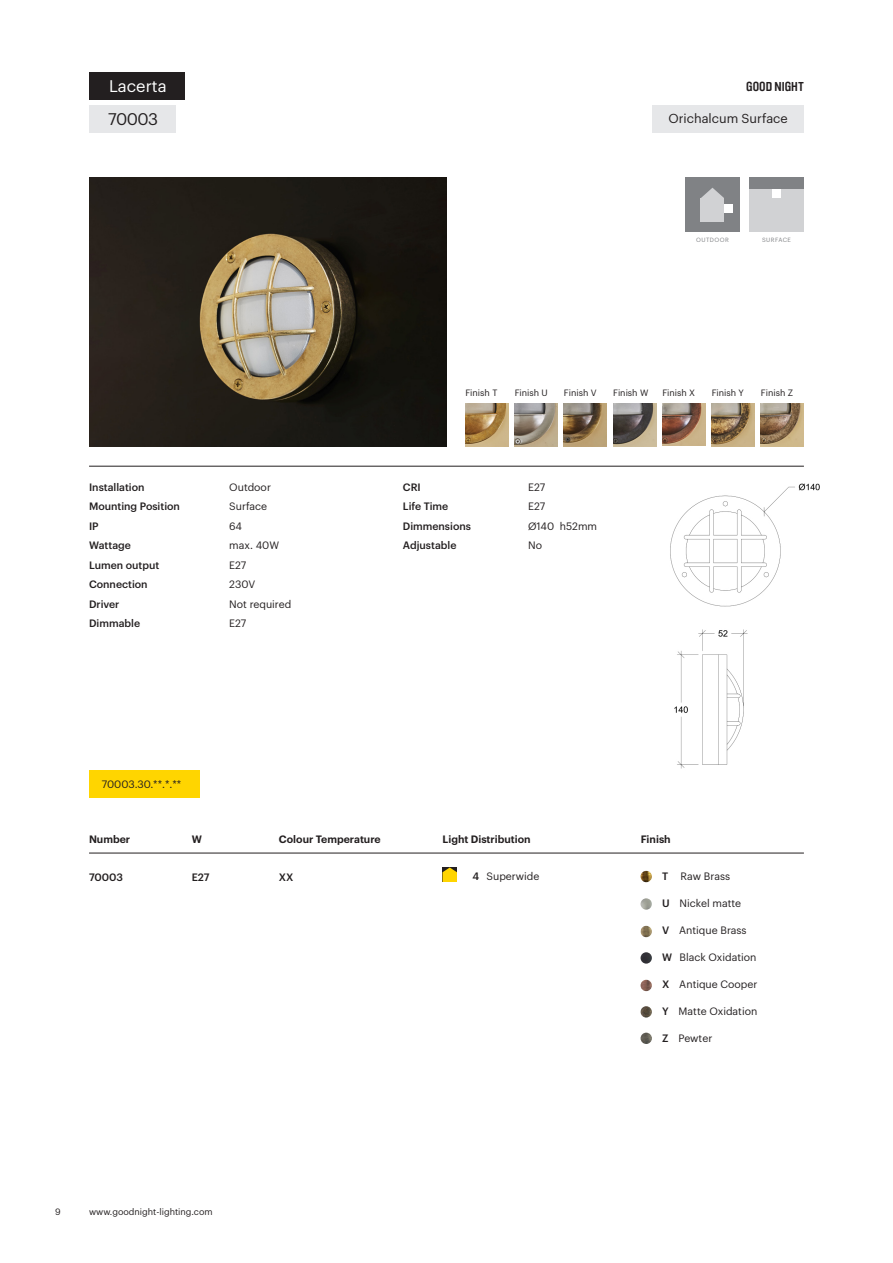
<style>
.page{position:relative;width:893px;height:1263px;background:#fff}
.page>*{position:absolute;margin:0;border:0;box-sizing:border-box;transform-origin:0 0}
.t1{font:16.5px "Graphik";color:#fff}
.t2{font:16.5px "Graphik";letter-spacing:-.03em;color:#231f20}
.t3{font:700 12.9px "Brauer Neue Std";color:#231f20}
.t4{font:12.75px "Graphik";color:#231f20}
.t5{font:10.5px "Graphik";color:#231f20}
.t6{font:500 10.5px "Graphik";color:#231f20}
.t7{font:600 10.5px "Graphik";color:#231f20}
.t8{font:9px "Graphik";color:#231f20}
.LEYENDAS_ÍCONOS{font:6px "Graphik";letter-spacing:.07em;color:#808285}
.s1{font-weight:500}
</style>
<div class="page">
<img style="left:89px;top:177px;width:357px;height:269px">
<div style="left:89px;top:72px;width:96px;height:28px;background:#231f20"></div>
<div style="left:89px;top:105px;width:86px;height:27px;background:#e6e7e9"></div>
<div style="left:749px;top:177px;width:55px;height:55px;background:#808285"></div>
<div style="left:749px;top:190px;width:55px;height:42px;background:#d1d2d4"></div>
<div style="left:772px;top:190px;width:8px;height:8px;background:#fff"></div>
<div style="left:652px;top:105px;width:152px;height:27px;background:#e6e7e9"></div>
<div style="left:685px;top:177px;width:55px;height:55px;background:#808285"></div>
<div style="left:701px;top:198px;width:23px;height:23px;background:#d1d2d4"></div>
<svg style="left:701px;top:188px;width:23px;height:10px"></svg>
<div style="left:724px;top:204px;width:8px;height:8px;background:#fff"></div>
<hr style="left:89px;top:466px;width:715px;height:1px;background:#231f20">
<div style="left:89px;top:770px;width:110px;height:28px;background:#ffd500"></div>
<hr style="left:89px;top:853px;width:715px;height:1px;background:#231f20">
<svg style="left:641px;top:871px;width:11px;height:11px"></svg>
<svg style="left:641px;top:898px;width:11px;height:12px"></svg>
<svg style="left:641px;top:926px;width:11px;height:11px"></svg>
<svg style="left:641px;top:952px;width:11px;height:12px"></svg>
<svg style="left:641px;top:980px;width:11px;height:11px"></svg>
<svg style="left:641px;top:1006px;width:11px;height:11px"></svg>
<svg style="left:641px;top:1033px;width:11px;height:11px"></svg>
<svg style="left:442px;top:867px;width:15px;height:15px"></svg>
<img style="left:465px;top:403px;width:43px;height:43px">
<img style="left:613px;top:403px;width:43px;height:43px">
<img style="left:515px;top:403px;width:43px;height:43px">
<img style="left:662px;top:403px;width:43px;height:43px">
<img style="left:564px;top:403px;width:43px;height:43px">
<img style="left:712px;top:403px;width:43px;height:43px">
<img style="left:761px;top:403px;width:43px;height:43px">
<img style="left:674px;top:629px;width:74px;height:140px">
<img style="left:670px;top:483px;width:150px;height:124px">
<p class="t1" style="left:109px;top:74px;width:59px">Lacerta</p>
<p class="t2" style="left:108px;top:106px;width:52px">70003</p>
<p class="t6" style="left:89px;top:479px;width:57px">Installation</p>
<p class="t6" style="left:89px;top:498px;width:92px">Mounting Position</p>
<p class="t6" style="left:89px;top:518px;width:11px">IP</p>
<p class="t6" style="left:89px;top:537px;width:43px">Wattage</p>
<p class="t6" style="left:89px;top:557px;width:72px">Lumen output</p>
<p class="t6" style="left:89px;top:576px;width:60px">Connection</p>
<p class="t6" style="left:89px;top:596px;width:32px">Driver</p>
<p class="t6" style="left:89px;top:615px;width:53px">Dimmable</p>
<p class="t5" style="left:229px;top:479px;width:43px">Outdoor</p>
<p class="t5" style="left:229px;top:498px;width:39px">Surface</p>
<p class="t5" style="left:229px;top:518px;width:14px">64</p>
<p class="t5" style="left:229px;top:537px;width:51px">max. 40W</p>
<p class="t5" style="left:229px;top:557px;width:19px">E27</p>
<p class="t5" style="left:229px;top:576px;width:28px">230V</p>
<p class="t5" style="left:229px;top:596px;width:64px">Not required</p>
<p class="t5" style="left:229px;top:615px;width:19px">E27</p>
<p class="t5" style="left:102px;top:776px;width:81px">70003.30.**.*.**</p>
<p class="t3" style="left:746px;top:79px;width:59px">GOOD NIGHT</p>
<p class="t4" style="left:668px;top:108px;width:121px">Orichalcum Surface</p>
<p class="LEYENDAS_ÍCONOS" style="left:696px;top:235px;width:34px">OUTDOOR</p>
<p class="LEYENDAS_ÍCONOS" style="left:762px;top:235px;width:30px">SURFACE</p>
<p class="t8" style="left:465px;top:386px;width:33px">Finish T</p>
<p class="t8" style="left:515px;top:386px;width:35px">Finish U</p>
<p class="t8" style="left:564px;top:386px;width:34px">Finish V</p>
<p class="t8" style="left:613px;top:386px;width:37px">Finish W</p>
<p class="t8" style="left:662px;top:386px;width:34px">Finish X</p>
<p class="t8" style="left:712px;top:386px;width:34px">Finish Y</p>
<p class="t8" style="left:761px;top:386px;width:34px">Finish Z</p>
<p class="t6" style="left:403px;top:479px;width:19px">CRI</p>
<p class="t6" style="left:403px;top:498px;width:47px">Life Time</p>
<p class="t6" style="left:403px;top:518px;width:70px">Dimmensions</p>
<p class="t6" style="left:403px;top:537px;width:55px">Adjustable</p>
<p class="t5" style="left:528px;top:479px;width:19px">E27</p>
<p class="t5" style="left:528px;top:498px;width:19px">E27</p>
<p class="t5" style="left:528px;top:518px;width:71px">Ø140 h52mm</p>
<p class="t5" style="left:528px;top:537px;width:15px">No</p>
<p class="t7" style="left:89px;top:831px;width:43px">Number</p>
<p class="t7" style="left:192px;top:831px;width:12px">W</p>
<p class="t7" style="left:279px;top:831px;width:103px">Colour Temperature</p>
<p class="t7" style="left:442px;top:831px;width:90px">Light Distribution</p>
<p class="t7" style="left:641px;top:831px;width:31px">Finish</p>
<p class="t6" style="left:89px;top:869px;width:36px">70003</p>
<p class="t6" style="left:192px;top:869px;width:19px">E27</p>
<p class="t6" style="left:279px;top:869px;width:16px">XX</p>
<p class="t5" style="left:472px;top:868px;width:69px"><span class="s1">4</span> Superwide</p>
<p class="t5" style="left:662px;top:869px;width:70px"><span class="s1">T</span> Raw Brass</p>
<p class="t5" style="left:662px;top:896px;width:81px"><span class="s1">U</span> Nickel matte</p>
<p class="t5" style="left:662px;top:923px;width:86px"><span class="s1">V</span> Antique Brass</p>
<p class="t5" style="left:662px;top:950px;width:96px"><span class="s1">W</span> Black Oxidation</p>
<p class="t5" style="left:662px;top:977px;width:97px"><span class="s1">X</span> Antique Cooper</p>
<p class="t5" style="left:662px;top:1004px;width:97px"><span class="s1">Y</span> Matte Oxidation</p>
<p class="t5" style="left:662px;top:1031px;width:52px"><span class="s1">Z</span> Pewter</p>
<p class="t8" style="left:55px;top:1205px;width:7px">9</p>
<p class="t8" style="left:89px;top:1205px;width:125px">www.goodnight-lighting.com</p>
</div>
